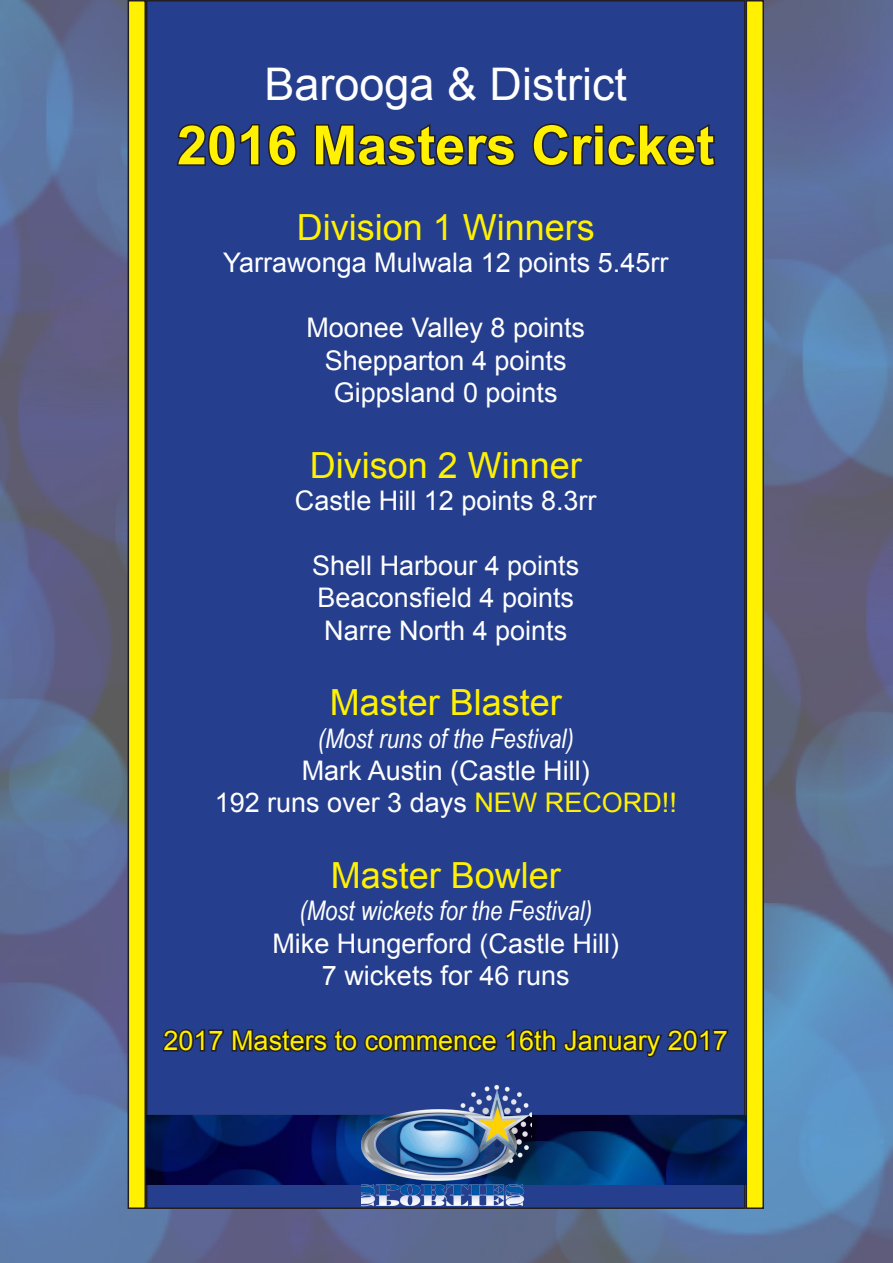
<style>
.page{position:relative;width:893px;height:1263px;background:#fff}
.page>*{position:absolute;margin:0;border:0;box-sizing:border-box;transform-origin:0 0}
.t1{font:700 54px "Arial";color:#fff101}
.t2{font:45px "Arial";color:#fff}
.t3{font:36px "Arial";color:#fff101}
.t4{font:27px "Arial";color:#fff}
.t5{font:italic 27px "Arial Narrow";color:#fff}
.t6{font:27px "Arial";color:#fff101}
.s1{color:#fff101}
</style>
<div class="page">
<img style="left:0;top:0;width:893px;height:1263px">
<div style="left:147px;top:1px;width:598px;height:1207px;background:#253f8e"></div>
<div style="left:128px;top:1px;width:17px;height:1207px;background:#fff101"></div>
<div style="left:128px;top:0;width:18px;height:1209px;border:2px solid #231f20"></div>
<div style="left:746px;top:1px;width:17px;height:1207px;background:#fff101"></div>
<div style="left:746px;top:0;width:18px;height:1209px;border:2px solid #231f20"></div>
<svg style="left:176px;top:124px;width:121px;height:43px"></svg>
<svg style="left:314px;top:124px;width:202px;height:43px"></svg>
<svg style="left:532px;top:123px;width:184px;height:44px"></svg>
<svg style="left:162px;top:1028px;width:567px;height:30px"></svg>
<img style="left:147px;top:1115px;width:599px;height:69px">
<img style="left:362px;top:1084px;width:169px;height:126px">
<p class="t2" style="left:264px;top:54px;width:364px">Barooga &amp; District</p>
<p class="t1" style="left:177px;top:109px;width:539px">2016 Masters Cricket</p>
<p class="t3" style="left:297px;top:204px;width:300px">Division 1 Winners</p>
<p class="t4" style="left:223px;top:245px;width:447px">Yarrawonga Mulwala 12 points 5.45rr</p>
<p class="t4" style="left:306px;top:310px;width:280px">Moonee Valley 8 points</p>
<p class="t4" style="left:325px;top:342px;width:243px">Shepparton 4 points</p>
<p class="t4" style="left:334px;top:375px;width:225px">Gippsland 0 points</p>
<p class="t3" style="left:310px;top:441px;width:274px">Divison 2 Winner</p>
<p class="t4" style="left:295px;top:483px;width:303px">Castle Hill 12 points 8.3rr</p>
<p class="t4" style="left:312px;top:548px;width:269px">Shell Harbour 4 points</p>
<p class="t4" style="left:317px;top:580px;width:258px">Beaconsfield 4 points</p>
<p class="t4" style="left:324px;top:612px;width:245px">Narre North 4 points</p>
<p class="t3" style="left:330px;top:679px;width:234px">Master Blaster</p>
<p class="t5" style="left:318px;top:719px;width:257px">(Most runs of the Festival)</p>
<p class="t4" style="left:302px;top:753px;width:290px">Mark Austin (Castle Hill)</p>
<p class="t4" style="left:215px;top:785px;width:464px">192 runs over 3 days <span class="s1">NEW RECORD!!</span></p>
<p class="t3" style="left:331px;top:852px;width:232px">Master Bowler</p>
<p class="t5" style="left:299px;top:892px;width:294px">(Most wickets for the Festival)</p>
<p class="t4" style="left:272px;top:926px;width:348px">Mike Hungerford (Castle Hill)</p>
<p class="t4" style="left:322px;top:958px;width:249px">7 wickets for 46 runs</p>
<p class="t6" style="left:164px;top:1023px;width:566px">2017 Masters to commence 16th January 2017</p>
</div>
